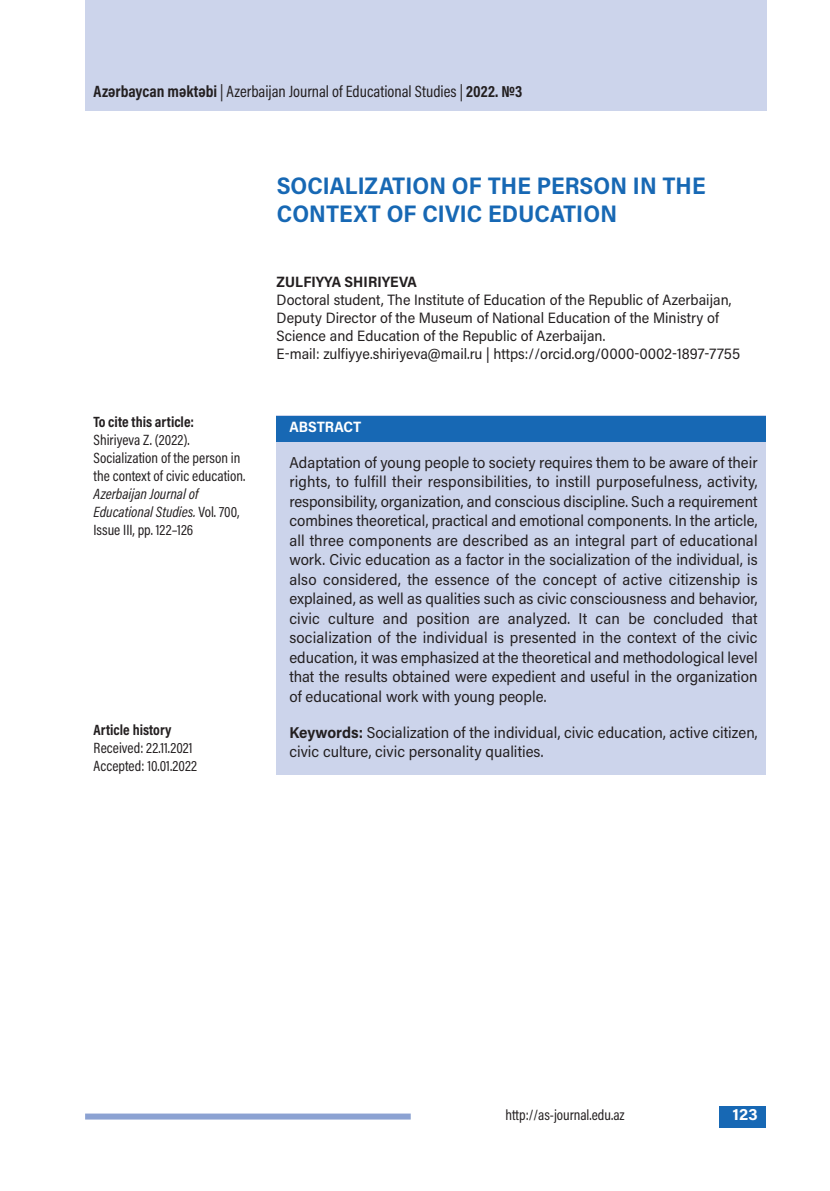
<style>
.page{position:relative;width:830px;height:1191px;background:#fff}
.page>*{position:absolute;margin:0;border:0;box-sizing:border-box;transform-origin:0 0}
.t1{font:700 24px/28.8px "Acumin Pro Semi Cond";letter-spacing:.005em;color:#1768b4}
.t2{font:16.5px "Acumin Pro Cond";color:#231f20}
.t3{font:700 16.5px "Acumin Pro";color:#fff}
.t4{font:15.75px/19.5px "Acumin Pro Semi Cond";color:#231f20;text-align:justify}
.t5{font:15px/18px "Acumin Pro Semi Cond";color:#231f20}
.t6{font:15px/18px "Acumin Pro Cond";color:#231f20}
.t7{font:italic 15px/18px "Acumin Pro Cond";color:#231f20}
.t8{font:700 15px "Acumin Pro Cond";color:#231f20}
.t9{font:700 15px "Acumin Pro Semi Cond";color:#231f20}
.t10{font:700 15px "Acumin Pro Semi Cond";color:#fff}
.s1{font-weight:700}
.s2{font-style:normal}
</style>
<div class="page">
<div style="left:719px;top:1106px;width:46px;height:21px;background:#1768b4"></div>
<div style="left:85px;top:1113px;width:325px;height:6px;background:#8ca2d2"></div>
<div style="left:85px;top:0;width:680px;height:111px;background:#ccd4eb"></div>
<div style="left:276px;top:415px;width:489px;height:359px;background:#ccd4eb"></div>
<div style="left:276px;top:416px;width:489px;height:25px;background:#1768b4"></div>
<p class="t2" style="left:94px;top:85px;width:430px"><span class="s1">Azərbaycan məktəbi</span> | Azerbaijan Journal of Educational Studies | <span class="s1">2022. №3</span></p>
<h1 class="t1" style="left:276px;top:173px;width:430px">SOCIALIZATION OF THE PERSON IN THE<br>CONTEXT OF CIVIC EDUCATION</h1>
<p class="t8" style="left:94px;top:416px;width:102px">To cite this article:</p>
<p class="t6" style="left:94px;top:431px;width:153px">Shiriyeva Z. (2022).<br>Socialization of the person in the context of civic education.</p>
<p class="t7" style="left:94px;top:485px;width:147px">Azerbaijan Journal of<br>Educational Studies. <span class="s2">Vol. 700,<br>Issue III, pp. 122–126</span></p>
<p class="t8" style="left:94px;top:724px;width:79px">Article history</p>
<p class="t6" style="left:94px;top:740px;width:105px">Received: 22.11.2021<br>Accepted: 10.01.2022</p>
<p class="t9" style="left:276px;top:276px;width:142px">ZULFIYYA SHIRIYEVA</p>
<p class="t5" style="left:276px;top:292px;width:464px">Doctoral student, The Institute of Education of the Republic of Azerbaijan, Deputy Director of the Museum of National Education of the Ministry of Science and Education of the Republic of Azerbaijan.<br>E-mail: zulfiyye.shiriyeva@mail.ru | https://orcid.org/0000-0002-1897-7755</p>
<p class="t10" style="left:289px;top:421px;width:74px">ABSTRACT</p>
<p class="t4" style="left:289px;top:454px;width:469px">Adaptation of young people to society requires them to be aware of their rights, to fulfill their responsibilities, to instill purposefulness, activity, responsibility, organization, and conscious discipline. Such a requirement combines theoretical, practical and emotional components. In the article, all three components are described as an integral part of educational work. Civic education as a factor in the socialization of the individual, is also considered, the essence of the concept of active citizenship is explained, as well as qualities such as civic consciousness and behavior, civic culture and position are analyzed. It can be concluded that socialization of the individual is presented in the context of the civic education, it was emphasized at the theoretical and methodological level that the results obtained were expedient and useful in the organization of educational work with young people.</p>
<p class="t4" style="left:289px;top:724px;width:469px"><span class="s1">KEYWORDS:</span> Socialization of the individual, civic education, active citizen, civic culture, civic personality qualities.</p>
<p class="t6" style="left:505px;top:1107px;width:120px">http://as-journal.edu.az</p>
<p class="t3" style="left:732px;top:1108px;width:27px">123</p>
</div>
